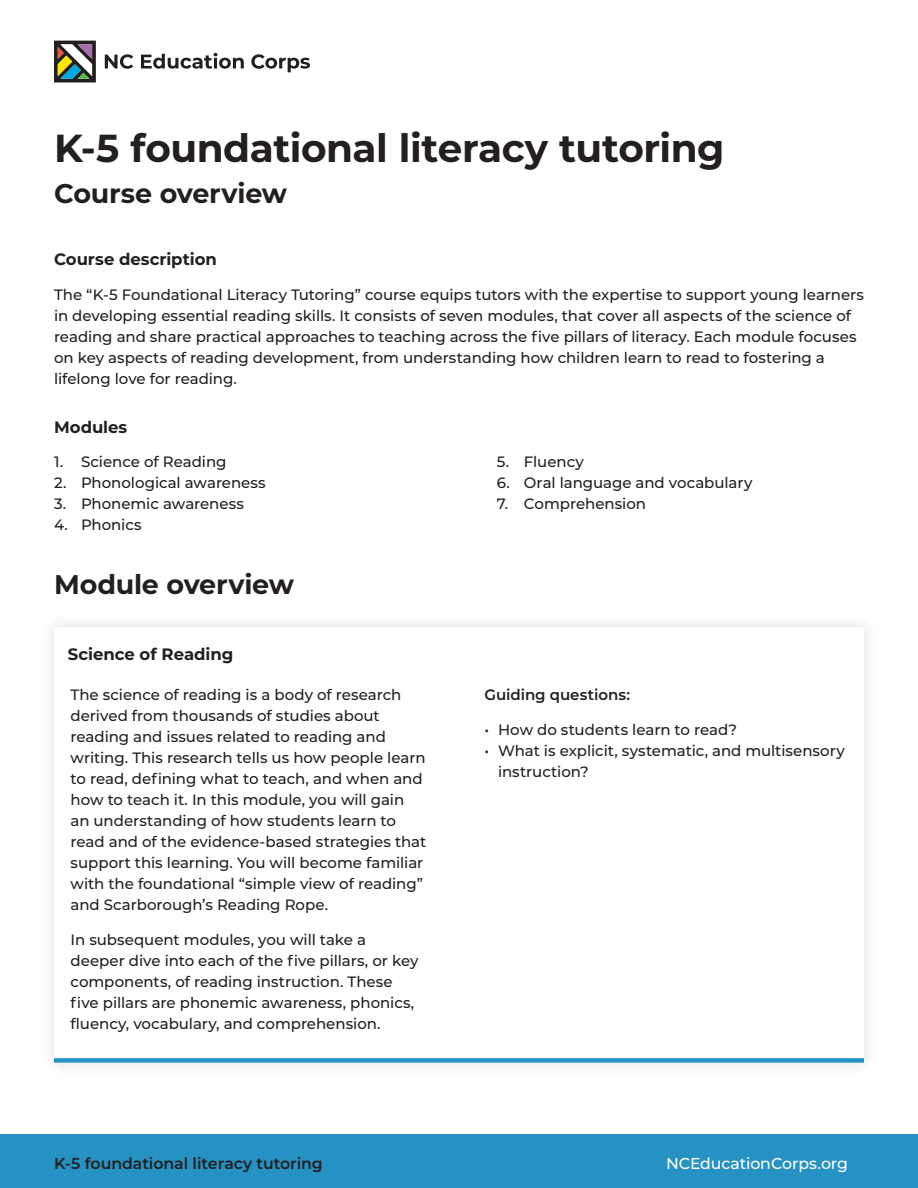
<style>
.page{position:relative;width:918px;height:1188px;background:#fff}
.page>*{position:absolute;margin:0;border:0;box-sizing:border-box;transform-origin:0 0}
.Page_Title{font:700 39px "Montserrat";letter-spacing:-.015em;color:#231f20}
.Page_Title-2{font:700 27px "Montserrat";letter-spacing:-.01em;color:#231f20}
.Body_text{font:700 16.5px "Montserrat";color:#231f20}
.t1{font:600 15.75px "Montserrat";letter-spacing:-.005em;color:#231f20}
.t2{font:500 15.75px "Montserrat";letter-spacing:-.005em;color:#fff}
.Body_text-2{font:500 15px/21px "Montserrat";letter-spacing:-.005em;color:#231f20}
.t3{font:600 15px "Montserrat";color:#231f20}
</style>
<div class="page">
<div style="left:0;top:1134px;width:918px;height:54px;background:#2592c3"></div>
<div style="left:39px;top:611px;width:841px;height:467px;background:#fafafa"></div>
<div style="left:54px;top:627px;width:810px;height:436px;background:#fff"></div>
<div style="left:54px;top:1058px;width:810px;height:5px;background:#2592c3"></div>
<svg style="left:54px;top:41px;width:42px;height:41px"></svg>
<svg style="left:141px;top:53px;width:103px;height:16px"></svg>
<svg style="left:251px;top:54px;width:59px;height:18px"></svg>
<svg style="left:105px;top:54px;width:28px;height:15px"></svg>
<p class="Page_Title" style="left:54px;top:120px;width:672px">K-5 foundational literacy tutoring</p>
<p class="Page_Title-2" style="left:54px;top:174px;width:235px">Course overview</p>
<p class="Body_text" style="left:54px;top:248px;width:164px">Course description</p>
<p class="Body_text-2" style="left:54px;top:284px;width:812px">The “K-5 Foundational Literacy Tutoring” course equips tutors with the expertise to support young learners in developing essential reading skills. It consists of seven modules, that cover all aspects of the science of reading and share practical approaches to teaching across the five pillars of literacy. Each module focuses on key aspects of reading development, from understanding how children learn to read to fostering a lifelong love for reading.</p>
<p class="Body_text" style="left:54px;top:415px;width:75px">Modules</p>
<p class="Body_text-2" style="left:54px;top:450px;width:174px">1. Science of Reading</p>
<p class="Body_text-2" style="left:54px;top:471px;width:213px">2. Phonological awareness</p>
<p class="Body_text-2" style="left:54px;top:492px;width:191px">3. Phonemic awareness</p>
<p class="Body_text-2" style="left:54px;top:513px;width:89px">4. Phonics</p>
<p class="Page_Title-2" style="left:54px;top:565px;width:242px">Module overview</p>
<p class="Body_text" style="left:68px;top:642px;width:167px">Science of Reading</p>
<p class="Body_text-2" style="left:71px;top:684px;width:357px">The science of reading is a body of research derived from thousands of studies about reading and issues related to reading and writing. This research tells us how people learn to read, defining what to teach, and when and how to teach it. In this module, you will gain an understanding of how students learn to read and of the evidence-based strategies that support this learning. You will become familiar with the foundational “simple view of reading” and Scarborough’s Reading Rope.</p>
<p class="Body_text-2" style="left:71px;top:928px;width:349px">In subsequent modules, you will take a deeper dive into each of the five pillars, or key components, of reading instruction. These five pillars are phonemic awareness, phonics, fluency, vocabulary, and comprehension.</p>
<p class="Body_text-2" style="left:497px;top:450px;width:89px">5. Fluency</p>
<p class="Body_text-2" style="left:497px;top:471px;width:257px">6. Oral language and vocabulary</p>
<p class="Body_text-2" style="left:497px;top:492px;width:151px">7. Comprehension</p>
<p class="t3" style="left:485px;top:684px;width:147px">Guiding questions:</p>
<p class="Body_text-2" style="left:485px;top:718px;width:254px">• How do students learn to read?</p>
<p class="Body_text-2" style="left:498px;top:739px;width:348px;text-indent:-14px">• What is explicit, systematic, and multisensory instruction?</p>
<p class="t1" style="left:54px;top:1152px;width:270px">K-5 foundational literacy tutoring</p>
<p class="t2" style="left:666px;top:1152px;width:184px">NCEducationCorps.org</p>
</div>
